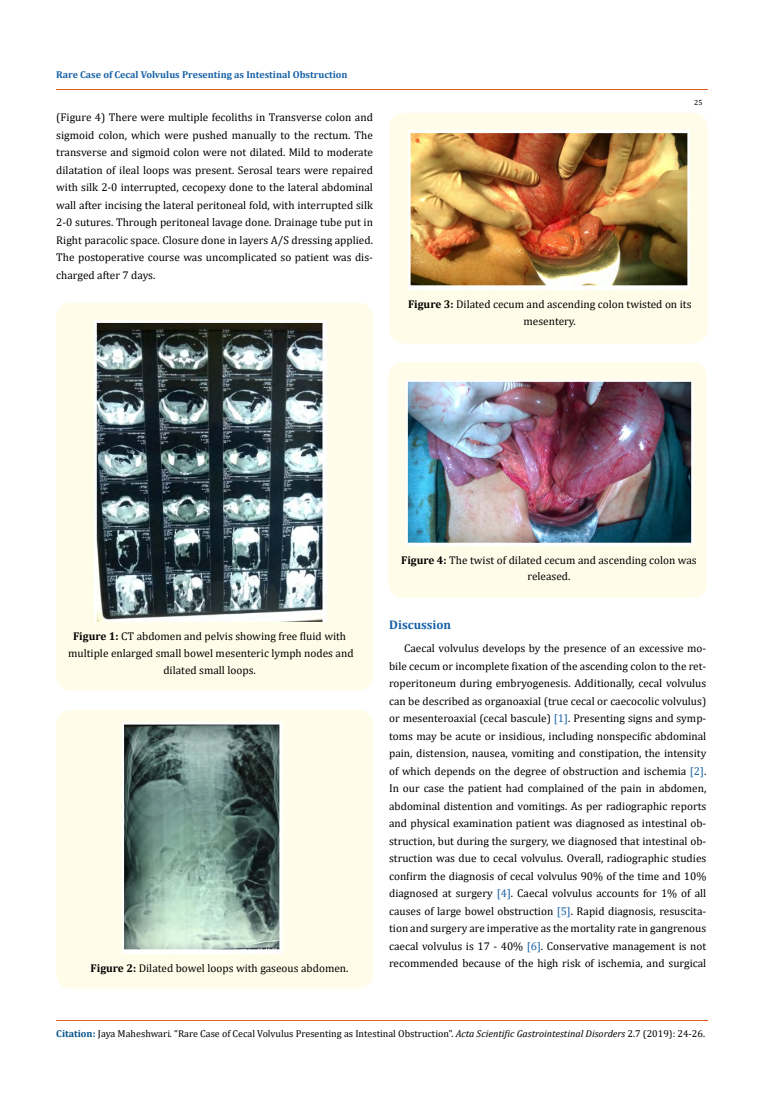
<style>
.page{position:relative;width:764px;height:1110px;background:#fff}
.page>*{position:absolute;margin:0;border:0;box-sizing:border-box;transform-origin:0 0}
.t1{font:700 12.5px "Cambria";color:#1560a6}
.t2{font:11.25px/17.5px "Cambria";color:#000;text-align:center}
.t3{font:10px "Cambria";color:#000}
.t4{font:700 10px "Cambria";color:#1560a6}
.t5{font:7.5px "Cambria";color:#000}
.s1{font-weight:700}
.s2{color:#1560a6}
.s3{font-weight:700;color:#035089}
.s4{font-style:italic}
</style>
<div class="page">
<div style="left:56px;top:303px;width:317px;height:388px;background:#fffde9;border-radius:15px"></div>
<img style="left:95px;top:320px;width:232px;height:301px">
<div style="left:56px;top:710px;width:317px;height:279px;background:#fffde9;border-radius:15px"></div>
<img style="left:122px;top:722px;width:160px;height:231px">
<div style="left:389px;top:113px;width:319px;height:231px;background:#fffde9;border-radius:15px"></div>
<img style="left:408px;top:130px;width:282px;height:160px">
<div style="left:388px;top:362px;width:319px;height:236px;background:#fffde9;border-radius:15px"></div>
<img style="left:406px;top:380px;width:287px;height:166px">
<hr style="left:56px;top:90px;width:652px;height:1px;background:#e05d1a">
<hr style="left:56px;top:1021px;width:652px;height:1px;background:#e05d1a">
<p class="t4" style="left:56px;top:67px;width:293px">Rare Case of Cecal Volvulus Presenting as Intestinal Obstruction</p>
<p class="t2" style="left:56px;top:108px;width:318px;text-align:justify">(Figure 4) There were multiple fecoliths in Transverse colon and sigmoid colon, which were pushed manually to the rectum. The transverse and sigmoid colon were not dilated. Mild to moderate dilatation of ileal loops was present. Serosal tears were repaired with silk 2-0 interrupted, cecopexy done to the lateral abdominal wall after incising the lateral peritoneal fold, with interrupted silk 2-0 sutures. Through peritoneal lavage done. Drainage tube put in Right paracolic space. Closure done in layers A/S dressing applied.<br>The postoperative course was uncomplicated so patient was dis&shy;charged after 7 days.</p>
<p class="t5" style="left:694px;top:98px;width:10px">25</p>
<p class="t2" style="left:408px;top:296px;width:285px;line-height:16.9px"><span class="s1">Figure 3:</span> Dilated cecum and ascending colon twisted on its mesentery.</p>
<p class="t2" style="left:68px;top:628px;width:287px;line-height:16.9px"><span class="s1">Figure 1:</span> CT abdomen and pelvis showing free fluid with multiple enlarged small bowel mesenteric lymph nodes and dilated small loops.</p>
<p class="t2" style="left:91px;top:959px;width:259px"><span class="s1">Figure 2:</span> Dilated bowel loops with gaseous abdomen.</p>
<p class="t2" style="left:401px;top:551px;width:297px;line-height:16.9px"><span class="s1">Figure 4:</span> The twist of dilated cecum and ascending colon was released.</p>
<p class="t1" style="left:389px;top:616px;width:63px">Discussion</p>
<p class="t2" style="left:389px;top:640px;width:319px;text-align:justify;text-indent:15px">Caecal volvulus develops by the presence of an excessive mo&shy;bile cecum or incomplete fixation of the ascending colon to the ret&shy;roperitoneum during embryogenesis. Additionally, cecal volvulus can be described as organoaxial (true cecal or caecocolic volvulus) or mesenteroaxial (cecal bascule) <span class="s2">[1]</span>. Presenting signs and symp&shy;toms may be acute or insidious, including nonspecific abdominal pain, distension, nausea, vomiting and constipation, the intensity of which depends on the degree of obstruction and ischemia <span class="s2">[2]</span>.<br>In our case the patient had complained of the pain in abdomen, abdominal distention and vomitings. As per radiographic reports and physical examination patient was diagnosed as intestinal ob&shy;struction, but during the surgery, we diagnosed that intestinal ob&shy;struction was due to cecal volvulus. Overall, radiographic studies confirm the diagnosis of cecal volvulus 90% of the time and 10% diagnosed at surgery <span class="s2">[4]</span>. Caecal volvulus accounts for 1% of all causes of large bowel obstruction <span class="s2">[5]</span>. Rapid diagnosis, resuscita&shy;tion and surgery are imperative as the mortality rate in gangrenous caecal volvulus is 17 - 40% <span class="s2">[6]</span>. Conservative management is not recommended because of the high risk of ischemia, and surgical</p>
<p class="t3" style="left:56px;top:1028px;width:650px"><span class="s3">Citation:</span> Jaya Maheshwari<span class="s4">.</span> “Rare Case of Cecal Volvulus Presenting as Intestinal Obstruction”. <span class="s4">Acta Scientific Gastrointestinal Disorders</span> 2.7 (2019): 24-26.</p>
</div>
